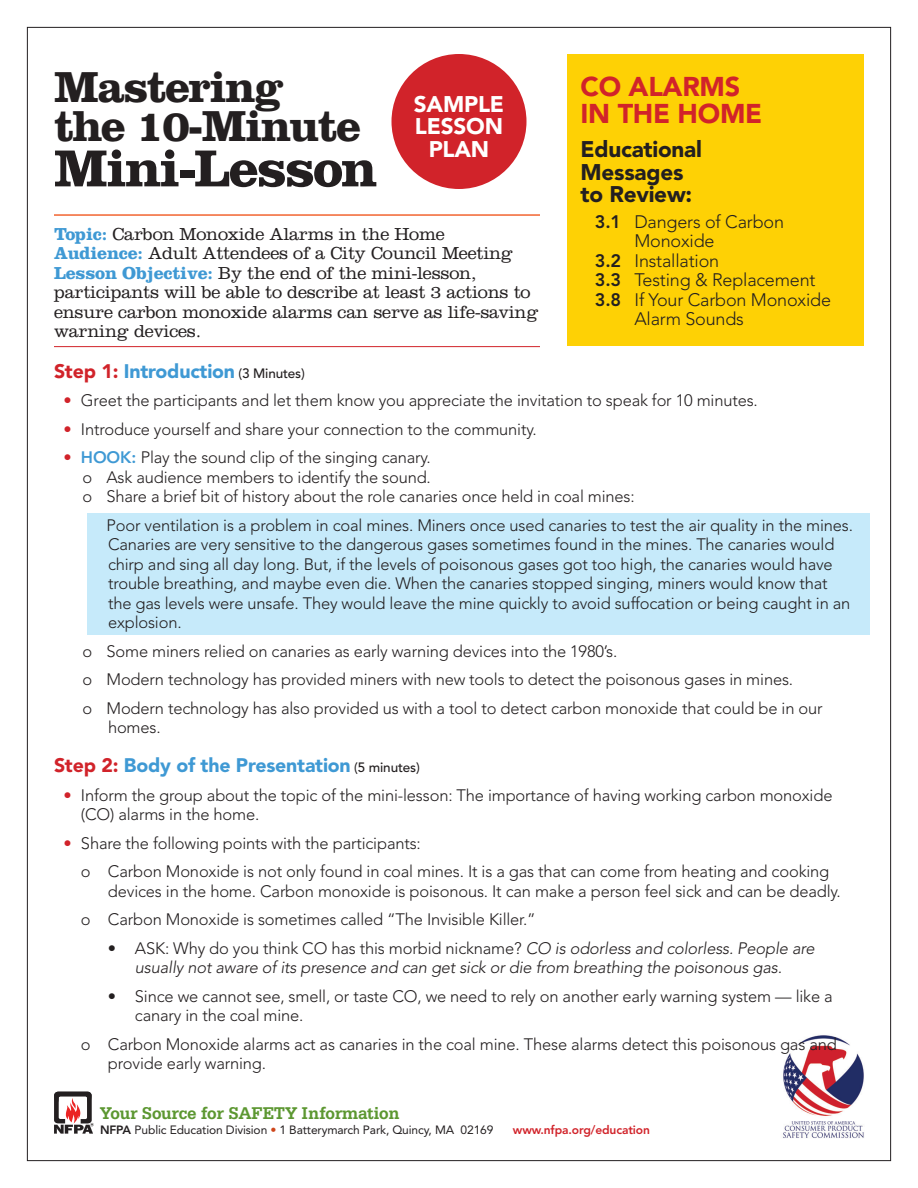
<style>
.page{position:relative;width:918px;height:1188px;background:#fff}
.page>*{position:absolute;margin:0;border:0;box-sizing:border-box;transform-origin:0 0}
.t1{font:700 54px "Clarendon";letter-spacing:-.035em;color:#231f20}
.t2{font:700 45px/39px "Clarendon";letter-spacing:-.035em;color:#231f20}
.t3{font:900 27px/27px "Avenir";letter-spacing:-.01em;color:#d1232a}
.t4{font:900 22.5px/22.5px "Avenir";letter-spacing:-.01em;color:#231f20}
.t5{font:900 22.5px/22.5px "Avenir";letter-spacing:-.01em;color:#fff;text-align:center}
.t6{font:900 19.5px "Avenir";letter-spacing:-.01em;color:#3f99d4}
.t7{font:300 18px/19.5px "Clarendon";letter-spacing:-.01em;color:#231f20}
.t8{font:300 18px/19.5px "Avenir";letter-spacing:-.01em;color:#231f20}
.t9{font:700 18px "Serifa";letter-spacing:-.015em;color:#5c9731;scale:.95 1}
.t10{font:300 16.5px/19.5px "Avenir";letter-spacing:-.01em;color:#231f20}
.t11{font:italic 300 16.5px/19.5px "Avenir";letter-spacing:-.01em;color:#231f20;text-align:center}
.t12{font:12px "Avenir";letter-spacing:-.01em;color:#231f20}
.t13{font:800 12px "Avenir";letter-spacing:-.01em;color:#d1232a}
.s1{font-weight:700;color:#3f99d4}
.s2{font-weight:800}
.s3{color:#d1232a}
.s4{font-weight:500;font-size:13.5px;color:#231f20}
.s5{font-weight:800;color:#3f99d4}
.s6{font-style:normal}
.s7{color:#ce461b}
</style>
<div class="page">
<img style="left:783px;top:1035px;width:81px;height:104px">
<svg style="left:54px;top:1092px;width:40px;height:42px"></svg>
<div style="left:87px;top:513px;width:783px;height:122px;background:#c6eafa"></div>
<div style="left:567px;top:54px;width:297px;height:292px;background:#fed105"></div>
<hr style="left:54px;top:214px;width:486px;height:2px;background:#f26430">
<hr style="left:54px;top:346px;width:486px;height:1px;background:#d1232a">
<div style="left:392px;top:54px;width:134px;height:135px;background:#d1232a;border-radius:50%"></div>
<h1 class="t2" style="left:54px;top:67px;width:309px">Mastering the 10-Minute</h1>
<h1 class="t1" style="left:54px;top:136px;width:325px">Mini-Lesson</h1>
<p class="t5" style="left:414px;top:92px;width:92px">SAMPLE<br>LESSON<br>PLAN</p>
<p class="t7" style="left:54px;top:224px;width:486px"><span class="s1">Topic:</span> Carbon Monoxide Alarms in the Home <span class="s1">Audience:</span> Adult Attendees of a City Council Meeting <span class="s1">Lesson Objective:</span> By the end of the mini-lesson, participants will be able to describe at least 3 actions to ensure carbon monoxide alarms can serve as life-saving warning devices.</p>
<h2 class="t3" style="left:580px;top:73px;width:183px">CO ALARMS<br>IN THE HOME</h2>
<h3 class="t4" style="left:580px;top:138px;width:123px">Educational<br>Messages to Review:</h3>
<p class="t8" style="left:634px;top:212px;width:151px;text-indent:-40px"><span class="s2">3.1</span> Dangers of Carbon<br>Monoxide</p>
<p class="t8" style="left:595px;top:251px;width:126px"><span class="s2">3.2</span> Installation</p>
<p class="t8" style="left:595px;top:271px;width:222px"><span class="s2">3.3</span> Testing &amp; Replacement</p>
<p class="t8" style="left:634px;top:290px;width:198px;text-indent:-40px"><span class="s2">3.8</span> If Your Carbon Monoxide<br>Alarm Sounds</p>
<h3 class="t6" style="left:54px;top:359px;width:252px"><span class="s3">Step 1:</span> Introduction <span class="s4">(3 Minutes)</span></h3>
<p class="t10" style="left:63px;top:391px;width:696px"><span class="s3">•</span> Greet the participants and let them know you appreciate the invitation to speak for 10 minutes.</p>
<p class="t10" style="left:63px;top:419px;width:475px"><span class="s3">•</span> Introduce yourself and share your connection to the community.</p>
<p class="t10" style="left:63px;top:448px;width:369px"><span class="s3">•</span> <span class="s5">HOOK:</span> Play the sound clip of the singing canary.</p>
<p class="t10" style="left:82px;top:467px;width:350px">o Ask audience members to identify the sound.</p>
<p class="t10" style="left:82px;top:487px;width:554px">o Share a brief bit of history about the role canaries once held in coal mines:</p>
<p class="t10" style="left:107px;top:515px;width:748px">Poor ventilation is a problem in coal mines. Miners once used canaries to test the air quality in the mines.<br>Canaries are very sensitive to the dangerous gases sometimes found in the mines. The canaries would chirp and sing all day long. But, if the levels of poisonous gases got too high, the canaries would have trouble breathing, and maybe even die. When the canaries stopped singing, miners would know that the gas levels were unsafe. They would leave the mine quickly to avoid suffocation or being caught in an explosion.</p>
<p class="t10" style="left:82px;top:641px;width:536px">o Some miners relied on canaries as early warning devices into the 1980’s.</p>
<p class="t10" style="left:82px;top:670px;width:712px">o Modern technology has provided miners with new tools to detect the poisonous gases in mines.</p>
<p class="t10" style="left:108px;top:698px;width:716px;text-indent:-26px">o Modern technology has also provided us with a tool to detect carbon monoxide that could be in our homes.</p>
<h3 class="t6" style="left:54px;top:754px;width:367px"><span class="s3">Step 2:</span> Body of the Presentation <span class="s4">(5 minutes)</span></h3>
<p class="t10" style="left:81px;top:785px;width:753px;text-indent:-18px"><span class="s3">•</span> Inform the group about the topic of the mini-lesson: The importance of having working carbon monoxide (CO) alarms in the home.</p>
<p class="t10" style="left:63px;top:833px;width:359px"><span class="s3">•</span> Share the following points with the participants:</p>
<p class="t10" style="left:108px;top:862px;width:734px;text-indent:-27px">o Carbon Monoxide is not only found in coal mines. It is a gas that can come from heating and cooking devices in the home. Carbon monoxide is poisonous. It can make a person feel sick and can be deadly.</p>
<p class="t10" style="left:81px;top:910px;width:456px">o Carbon Monoxide is sometimes called “The Invisible Killer.”</p>
<p class="t11" style="left:108px;top:938px;width:708px"><span class="s6">• ASK: Why do you think CO has this morbid nickname?</span> CO is odorless and colorless. People are usually not aware of its presence and can get sick or die from breathing the poisonous gas.</p>
<p class="t10" style="left:108px;top:986px;width:726px">• Since we cannot see, smell, or taste CO, we need to rely on another early warning system — like a</p>
<p class="t10" style="left:135px;top:1006px;width:170px">canary in the coal mine.</p>
<p class="t10" style="left:108px;top:1034px;width:730px;text-indent:-27px">o Carbon Monoxide alarms act as canaries in the coal mine. These alarms detect this poisonous gas and provide early warning.</p>
<p class="t9" style="left:100px;top:1103px;width:317px">Your Source for SAFETY Information</p>
<p class="t12" style="left:100px;top:1123px;width:395px"><span class="s2">NFPA</span> Public Education Division <span class="s7">•</span> 1 Batterymarch Park, Quincy, MA 02169</p>
<p class="t13" style="left:513px;top:1123px;width:139px">www.nfpa.org/education</p>
</div>
